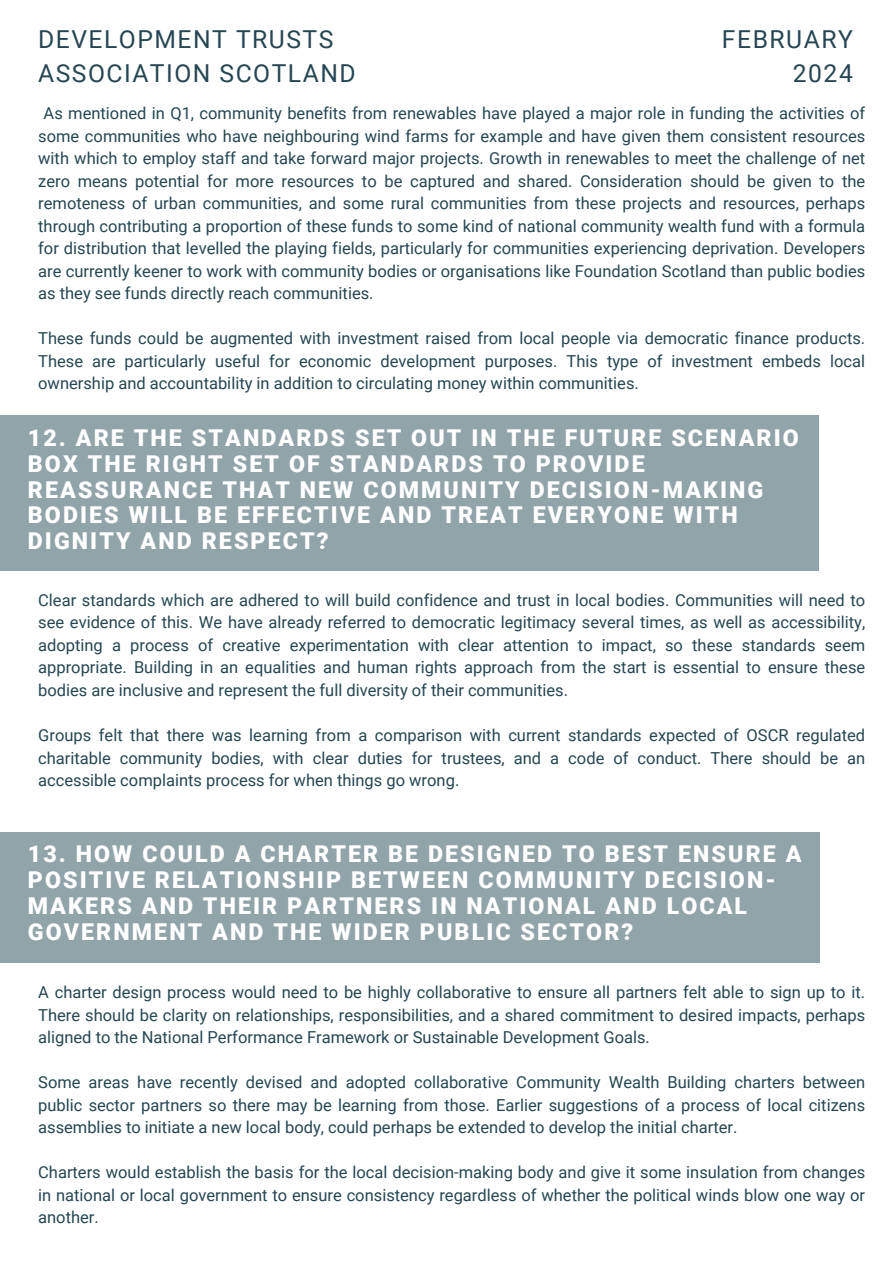
<style>
.page{position:relative;width:893px;height:1264px;background:#fff}
.page>*{position:absolute;margin:0;border:0;box-sizing:border-box;transform-origin:0 0}
.t1{font:24.75px/33.8px "Roboto";letter-spacing:.06em;color:#254652;text-align:right}
.t2{font:900 23.25px/25.8px "Roboto";letter-spacing:.09em;color:#fff}
.t3{font:16.5px/22.5px "Roboto";color:#254652;text-align:justify}
</style>
<div class="page">
<div style="left:0;top:416px;width:819px;height:155px;background:#91a4aa"></div>
<div style="left:0;top:832px;width:819px;height:130px;background:#91a4aa"></div>
<h1 class="t1" style="left:38px;top:23px;width:319px;text-align:left">DEVELOPMENT TRUSTS<br>ASSOCIATION SCOTLAND</h1>
<h2 class="t1" style="left:722px;top:23px;width:132px">FEBRUARY<br>2024</h2>
<h2 class="t3" style="left:38px;top:102px;width:828px;text-indent:5px">As mentioned in Q1, community benefits from renewables have played a major role in funding the activities of some communities who have neighbouring wind farms for example and have given them consistent resources with which to employ staff and take forward major projects. Growth in renewables to meet the challenge of net zero means potential for more resources to be captured and shared. Consideration should be given to the remoteness of urban communities, and some rural communities from these projects and resources, perhaps through contributing a proportion of these funds to some kind of national community wealth fund with a formula for distribution that levelled the playing fields, particularly for communities experiencing deprivation. Developers are currently keener to work with community bodies or organisations like Foundation Scotland than public bodies as they see funds directly reach communities.</h2>
<p class="t3" style="left:38px;top:327px;width:828px">These funds could be augmented with investment raised from local people via democratic finance products.<br>These are particularly useful for economic development purposes. This type of investment embeds local ownership and accountability in addition to circulating money within communities.</p>
<p class="t2" style="left:28px;top:425px;width:772px">12. ARE THE STANDARDS SET OUT IN THE FUTURE SCENARIO BOX THE RIGHT SET OF STANDARDS TO PROVIDE REASSURANCE THAT NEW COMMUNITY DECISION-MAKING BODIES WILL BE EFFECTIVE AND TREAT EVERYONE WITH DIGNITY AND RESPECT?</p>
<h1 class="t3" style="left:38px;top:589px;width:828px">Clear standards which are adhered to will build confidence and trust in local bodies. Communities will need to see evidence of this. We have already referred to democratic legitimacy several times, as well as accessibility, adopting a process of creative experimentation with clear attention to impact, so these standards seem appropriate. Building in an equalities and human rights approach from the start is essential to ensure these bodies are inclusive and represent the full diversity of their communities.</h1>
<p class="t3" style="left:38px;top:724px;width:828px">Groups felt that there was learning from a comparison with current standards expected of OSCR regulated charitable community bodies, with clear duties for trustees, and a code of conduct. There should be an accessible complaints process for when things go wrong.</p>
<p class="t2" style="left:28px;top:841px;width:775px">13. HOW COULD A CHARTER BE DESIGNED TO BEST ENSURE A POSITIVE RELATIONSHIP BETWEEN COMMUNITY DECISION-MAKERS AND THEIR PARTNERS IN NATIONAL AND LOCAL GOVERNMENT AND THE WIDER PUBLIC SECTOR?</p>
<p class="t3" style="left:38px;top:981px;width:828px">A charter design process would need to be highly collaborative to ensure all partners felt able to sign up to it.<br>There should be clarity on relationships, responsibilities, and a shared commitment to desired impacts, perhaps aligned to the National Performance Framework or Sustainable Development Goals.</p>
<p class="t3" style="left:38px;top:1071px;width:828px">Some areas have recently devised and adopted collaborative Community Wealth Building charters between public sector partners so there may be learning from those. Earlier suggestions of a process of local citizens assemblies to initiate a new local body, could perhaps be extended to develop the initial charter.</p>
<p class="t3" style="left:38px;top:1161px;width:828px">Charters would establish the basis for the local decision-making body and give it some insulation from changes in national or local government to ensure consistency regardless of whether the political winds blow one way or another.</p>
</div>
